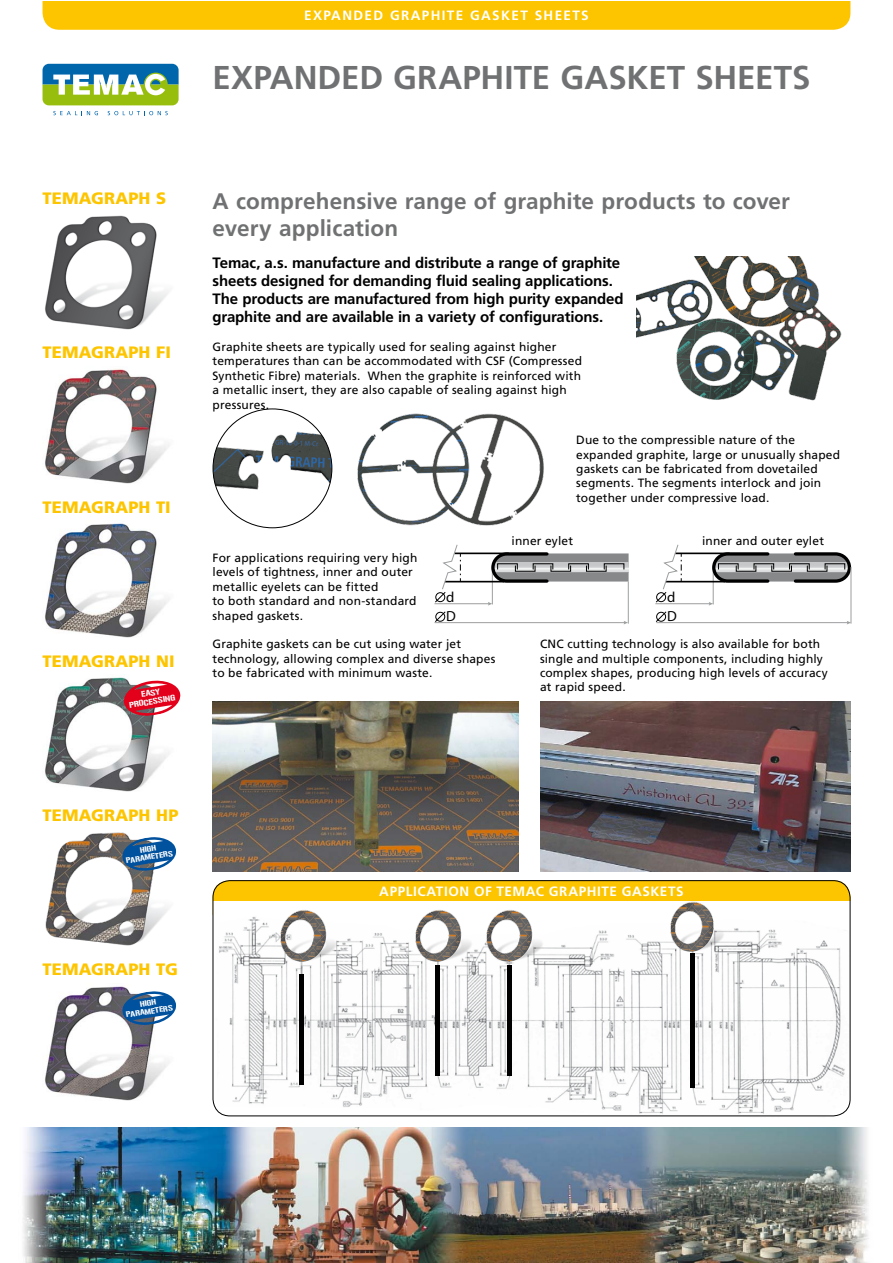
<style>
.page{position:relative;width:893px;height:1263px;background:#fff}
.page>*{position:absolute;margin:0;border:0;box-sizing:border-box;transform-origin:0 0}
.t1{font:700 33px "Frutiger CE";color:#707172}
.t2{font:700 22.5px/27px "Frutiger CE";letter-spacing:.005em;color:#707172}
.t3{font:900 16.5px "Frutiger CE";letter-spacing:.01em;color:#fdc500}
.t4{font:700 15px/18px "Frutiger CE";letter-spacing:-.01em;color:#000}
.t5{font:14.7px "Myriad Pro";color:#000}
.t6{font:700 13.5px "Frutiger CE";letter-spacing:.05em;color:#fff}
.t7{font:700 13.5px "Frutiger CE";letter-spacing:.1em;color:#fff}
.t8{font:12px/14.4px "Frutiger CE";letter-spacing:.01em;color:#000}
.t9{font:8.25px/8.7px "Gunplay";color:#fff;text-align:center;scale:1.05 1}
.t10{font:7.95px/8.4px "Gunplay";color:#fff;text-align:center;scale:1.05 1}
</style>
<div class="page">
<div style="left:43px;top:1px;width:807px;height:29px;background:#fdc500"></div>
<div style="left:213px;top:880px;width:637px;height:21px;background:#fdc500"></div>
<img style="left:45px;top:215px;width:124px;height:115px">
<img style="left:45px;top:368px;width:124px;height:116px">
<img style="left:45px;top:523px;width:124px;height:115px">
<img style="left:45px;top:677px;width:124px;height:115px">
<img style="left:45px;top:832px;width:124px;height:114px">
<img style="left:45px;top:983px;width:124px;height:118px">
<img style="left:213px;top:702px;width:306px;height:170px">
<img style="left:540px;top:702px;width:310px;height:170px">
<svg style="left:120px;top:834px;width:57px;height:40px"></svg>
<svg style="left:121px;top:677px;width:60px;height:42px"></svg>
<img style="left:357px;top:413px;width:187px;height:113px">
<img style="left:213px;top:428px;width:119px;height:81px">
<hr style="left:492px;top:567px;width:1px;height:37px;background:#9c9e9f">
<hr style="left:445px;top:581px;width:59px;height:1px;background:#000">
<hr style="left:454px;top:552px;width:55px;height:2px;background:#000">
<svg style="left:490px;top:552px;width:139px;height:32px;background:#959697"></svg>
<hr style="left:628px;top:581px;width:1px;height:43px;background:#9c9e9f">
<hr style="left:434px;top:622px;width:191px;height:1px;background:#9c9e9f">
<hr style="left:434px;top:603px;width:55px;height:1px;background:#9c9e9f">
<svg style="left:434px;top:611px;width:12px;height:12px"></svg>
<div style="left:497px;top:563px;width:21px;height:6px;border:1px solid #000"></div>
<div style="left:515px;top:565px;width:20px;height:7px;border:1px solid #000"></div>
<div style="left:533px;top:563px;width:20px;height:6px;border:1px solid #000"></div>
<div style="left:550px;top:565px;width:21px;height:7px;border:1px solid #000"></div>
<div style="left:568px;top:563px;width:21px;height:6px;border:1px solid #000"></div>
<div style="left:604px;top:563px;width:20px;height:6px;border:1px solid #000"></div>
<div style="left:586px;top:565px;width:21px;height:7px;border:1px solid #000"></div>
<svg style="left:435px;top:545px;width:26px;height:58px"></svg>
<hr style="left:713px;top:567px;width:1px;height:37px;background:#9c9e9f">
<hr style="left:666px;top:581px;width:59px;height:1px;background:#000">
<hr style="left:675px;top:552px;width:55px;height:2px;background:#000">
<svg style="left:710px;top:552px;width:141px;height:32px;background:#868687"></svg>
<hr style="left:851px;top:567px;width:1px;height:57px;background:#9c9e9f">
<hr style="left:656px;top:622px;width:192px;height:1px;background:#9c9e9f">
<hr style="left:655px;top:603px;width:55px;height:1px;background:#9c9e9f">
<svg style="left:656px;top:611px;width:11px;height:12px"></svg>
<div style="left:718px;top:563px;width:20px;height:6px;border:1px solid #000"></div>
<div style="left:736px;top:565px;width:20px;height:7px;border:1px solid #000"></div>
<div style="left:754px;top:563px;width:20px;height:6px;border:1px solid #000"></div>
<div style="left:771px;top:565px;width:21px;height:7px;border:1px solid #000"></div>
<div style="left:789px;top:563px;width:21px;height:6px;border:1px solid #000"></div>
<div style="left:825px;top:563px;width:20px;height:6px;border:1px solid #000"></div>
<div style="left:807px;top:565px;width:20px;height:7px;border:1px solid #000"></div>
<svg style="left:656px;top:545px;width:26px;height:58px"></svg>
<svg style="left:120px;top:988px;width:57px;height:40px"></svg>
<img style="left:23px;top:1127px;width:846px;height:136px">
<img style="left:213px;top:917px;width:637px;height:200px">
<hr style="left:300px;top:974px;width:4px;height:110px;background:#000">
<hr style="left:436px;top:965px;width:4px;height:110px;background:#000">
<div style="left:507px;top:965px;width:5px;height:110px;background:#000"></div>
<hr style="left:691px;top:953px;width:4px;height:134px;background:#000">
<img style="left:281px;top:910px;width:56px;height:53px">
<img style="left:415px;top:910px;width:57px;height:53px">
<img style="left:487px;top:910px;width:56px;height:53px">
<img style="left:670px;top:898px;width:54px;height:55px">
<div style="left:213px;top:880px;width:637px;height:236px;border:1px solid #000;border-radius:17px"></div>
<svg style="left:53px;top:111px;width:45px;height:4px"></svg>
<svg style="left:108px;top:111px;width:60px;height:4px"></svg>
<svg style="left:43px;top:64px;width:136px;height:41px"></svg>
<img style="left:636px;top:256px;width:206px;height:145px">
<p class="t7" style="left:304px;top:8px;width:286px">EXPANDED GRAPHITE GASKET SHEETS</p>
<h1 class="t1" style="left:213px;top:59px;width:599px">EXPANDED GRAPHITE GASKET SHEETS</h1>
<h3 class="t3" style="left:43px;top:189px;width:125px">TEMAGRAPH S</h3>
<h3 class="t3" style="left:43px;top:343px;width:130px">TEMAGRAPH FI</h3>
<h3 class="t3" style="left:43px;top:497px;width:130px">TEMAGRAPH TI</h3>
<h3 class="t3" style="left:43px;top:652px;width:134px">TEMAGRAPH NI</h3>
<p class="t9" style="left:127px;top:692px;width:46px;rotate:-9deg">EASY<br>PROCESSING</p>
<h2 class="t2" style="left:213px;top:188px;width:579px">A comprehensive range of graphite products to cover every application</h2>
<p class="t4" style="left:213px;top:254px;width:413px">Temac, a.s. manufacture and distribute a range of graphite sheets designed for demanding fluid sealing applications.<br>The products are manufactured from high purity expanded graphite and are available in a variety of configurations.</p>
<p class="t8" style="left:213px;top:340px;width:371px">Graphite sheets are typically used for sealing against higher temperatures than can be accommodated with CSF (Compressed Synthetic Fibre) materials. When the graphite is reinforced with a metallic insert, they are also capable of sealing against high pressures.</p>
<p class="t8" style="left:576px;top:433px;width:266px">Due to the compressible nature of the expanded graphite, large or unusually shaped gaskets can be fabricated from dovetailed segments. The segments interlock and join together under compressive load.</p>
<p class="t8" style="left:213px;top:550px;width:206px">For applications requiring very high levels of tightness, inner and outer metallic eyelets can be fitted<br>to both standard and non-standard shaped gaskets.</p>
<p class="t5" style="left:446px;top:588px;width:10px">d</p>
<p class="t5" style="left:446px;top:607px;width:11px">D</p>
<p class="t8" style="left:512px;top:533px;width:63px">inner eylet</p>
<p class="t8" style="left:702px;top:533px;width:123px">inner and outer eylet</p>
<p class="t5" style="left:667px;top:588px;width:10px">d</p>
<p class="t5" style="left:667px;top:607px;width:11px">D</p>
<p class="t8" style="left:213px;top:637px;width:284px">Graphite gaskets can be cut using water jet technology, allowing complex and diverse shapes to be fabricated with minimum waste.</p>
<p class="t8" style="left:540px;top:637px;width:289px">CNC cutting technology is also available for both single and multiple components, including highly complex shapes, producing high levels of accuracy at rapid speed.</p>
<h3 class="t3" style="left:43px;top:806px;width:137px">TEMAGRAPH HP</h3>
<p class="t10" style="left:124px;top:848px;width:47px;rotate:-9deg">HIGH<br>PARAMETERS</p>
<h3 class="t3" style="left:43px;top:960px;width:137px">TEMAGRAPH TG</h3>
<p class="t10" style="left:124px;top:1002px;width:47px;rotate:-9deg">HIGH<br>PARAMETERS</p>
<p class="t6" style="left:379px;top:884px;width:306px">APPLICATION OF TEMAC GRAPHITE GASKETS</p>
</div>
